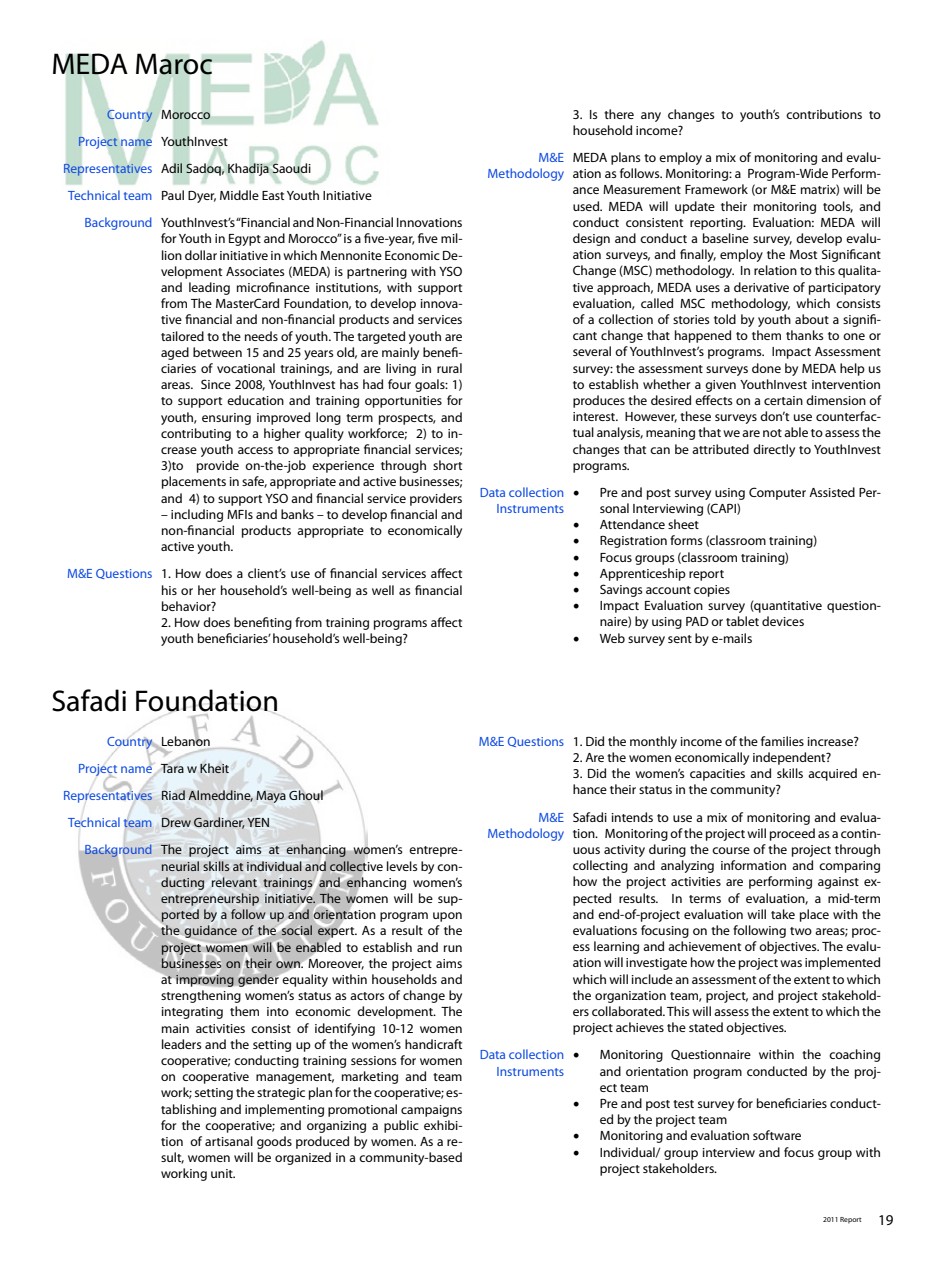
<style>
.page{position:relative;width:936px;height:1263px;background:#fff}
.page>*{position:absolute;margin:0;border:0;box-sizing:border-box;transform-origin:0 0}
.t1{font:30px "Myriad Pro";color:#000}
.t2{font:13.5px/16.2px "Myriad Pro";color:#000;text-align:justify}
.t3{font:13.5px/16.2px "Myriad Pro";color:#0c49e3;text-align:right}
.t4{font:7.5px "Myriad Pro";color:#000}
.s1{color:#000}
.s2{color:#0c49e3}
.s3{font-family:"Minion Pro";font-size:18px}
.s4{font-size:15px}
</style>
<div class="page">
<img style="left:78px;top:702px;width:290px;height:286px">
<img style="left:65px;top:39px;width:314px;height:147px">
<h1 class="t1" style="left:51px;top:45px;width:163px">MEDA Maroc</h1>
<p class="t3" style="left:107px;top:106px;width:105px">Country <span class="s1">Morocco</span></p>
<p class="t3" style="left:78px;top:133px;width:151px">Project name <span class="s1">YouthInvest</span></p>
<p class="t2" style="left:63px;top:160px;width:249px"><span class="s2">Representatives</span> Adil Sadoq, Khadija Saoudi</p>
<p class="t2" style="left:68px;top:187px;width:305px"><span class="s2">Technical team</span> Paul Dyer, Middle East Youth Initiative</p>
<p class="t2" style="left:85px;top:214px;width:379px"><span class="s2">Background</span> YouthInvest’s “Financial and Non-Financial Innovations</p>
<p class="t2" style="left:161px;top:230px;width:303px">for Youth in Egypt and Morocco” is a five-year, five mil&shy;lion dollar initiative in which Mennonite Economic De&shy;velopment Associates (MEDA) is partnering with YSO and leading microfinance institutions, with support from The MasterCard Foundation, to develop innova&shy;tive financial and non-financial products and services tailored to the needs of youth. The targeted youth are aged between 15 and 25 years old, are mainly benefi&shy;ciaries of vocational trainings, and are living in rural areas. Since 2008, YouthInvest has had four goals: 1) to support education and training opportunities for youth, ensuring improved long term prospects, and contributing to a higher quality workforce; 2) to in&shy;crease youth access to appropriate financial services; 3)to provide on-the-job experience through short placements in safe, appropriate and active businesses; and 4) to support YSO and financial service providers</p>
<p class="t2" style="left:161px;top:506px;width:303px">– including MFIs and banks – to develop financial and non-financial products appropriate to economically active youth.</p>
<p class="t2" style="left:161px;top:565px;width:303px;text-indent:-94px"><span class="s2">M&amp;E Questions</span> 1. How does a client’s use of financial services affect his or her household’s well-being as well as financial behavior?</p>
<p class="t2" style="left:161px;top:614px;width:303px">2. How does benefiting from training programs affect youth beneficiaries’ household’s well-being?</p>
<p class="t2" style="left:572px;top:106px;width:310px">3. Is there any changes to youth’s contributions to household income?</p>
<p class="t3" style="left:487px;top:149px;width:78px">M&amp;E<br>Methodology</p>
<p class="t2" style="left:572px;top:149px;width:310px">MEDA plans to employ a mix of monitoring and evalu&shy;ation as follows. Monitoring: a Program-Wide Perform&shy;ance Measurement Framework (or M&amp;E matrix) will be used. MEDA will update their monitoring tools, and conduct consistent reporting. Evaluation: MEDA will design and conduct a baseline survey, develop evalu&shy;ation surveys, and finally, employ the Most Significant Change (MSC) methodology. In relation to this qualita&shy;tive approach, MEDA uses a derivative of participatory evaluation, called MSC methodology, which consists of a collection of stories told by youth about a signifi&shy;cant change that happened to them thanks to one or several of YouthInvest’s programs. Impact Assessment survey: the assessment surveys done by MEDA help us to establish whether a given YouthInvest intervention produces the desired effects on a certain dimension of interest. However, these surveys don’t use counterfac&shy;tual analysis, meaning that we are not able to assess the changes that can be attributed directly to YouthInvest programs.</p>
<p class="t3" style="left:479px;top:484px;width:86px">Data collection<br>Instruments</p>
<p class="t2" style="left:599px;top:484px;width:283px;text-indent:-27px"><span class="s3">•</span> Pre and post survey using Computer Assisted Per&shy;sonal Interviewing (CAPI)</p>
<p class="t2" style="left:572px;top:516px;width:128px"><span class="s3">•</span> Attendance sheet</p>
<p class="t2" style="left:572px;top:533px;width:246px"><span class="s3">•</span> Registration forms (classroom training)</p>
<p class="t2" style="left:572px;top:549px;width:218px"><span class="s3">•</span> Focus groups (classroom training)</p>
<p class="t2" style="left:572px;top:565px;width:153px"><span class="s3">•</span> Apprenticeship report</p>
<p class="t2" style="left:572px;top:581px;width:159px"><span class="s3">•</span> Savings account copies</p>
<p class="t2" style="left:599px;top:597px;width:283px;text-indent:-27px"><span class="s3">•</span> Impact Evaluation survey (quantitative question&shy;naire) by using PAD or tablet devices</p>
<p class="t2" style="left:572px;top:630px;width:181px"><span class="s3">•</span> Web survey sent by e-mails</p>
<h1 class="t1" style="left:51px;top:682px;width:229px">Safadi Foundation</h1>
<p class="t3" style="left:107px;top:733px;width:105px">Country <span class="s1">Lebanon</span></p>
<p class="t3" style="left:78px;top:760px;width:152px">Project name <span class="s1">Tara w Kheit</span></p>
<p class="t2" style="left:63px;top:787px;width:262px"><span class="s2">Representatives</span> Riad Almeddine, Maya Ghoul</p>
<p class="t2" style="left:68px;top:814px;width:203px"><span class="s2">Technical team</span> Drew Gardiner, YEN</p>
<p class="t2" style="left:85px;top:841px;width:379px"><span class="s2">Background</span> The project aims at enhancing women’s entrepre-</p>
<p class="t2" style="left:161px;top:858px;width:303px">neurial skills at individual and collective levels by con&shy;ducting relevant trainings and enhancing women’s entrepreneurship initiative. The women will be sup&shy;ported by a follow up and orientation program upon the guidance of the social expert. As a result of the project women will be enabled to establish and run businesses on their own. Moreover, the project aims at improving gender equality within households and strengthening women’s status as actors of change by integrating them into economic development. The main activities consist of identifying 10-12 women leaders and the setting up of the women’s handicraft cooperative; conducting training sessions for women on cooperative management, marketing and team work; setting the strategic plan for the cooperative; es&shy;tablishing and implementing promotional campaigns for the cooperative; and organizing a public exhibi&shy;tion of artisanal goods produced by women. As a re&shy;sult, women will be organized in a community-based working unit.</p>
<p class="t2" style="left:479px;top:733px;width:381px"><span class="s2">M&amp;E Questions</span> 1. Did the monthly income of the families increase?</p>
<p class="t2" style="left:572px;top:749px;width:260px">2. Are the women economically independent?</p>
<p class="t2" style="left:572px;top:765px;width:310px">3. Did the women’s capacities and skills acquired en&shy;hance their status in the community?</p>
<p class="t3" style="left:487px;top:809px;width:78px">M&amp;E<br>Methodology</p>
<p class="t2" style="left:572px;top:809px;width:310px">Safadi intends to use a mix of monitoring and evalua&shy;tion. Monitoring of the project will proceed as a contin&shy;uous activity during the course of the project through collecting and analyzing information and comparing how the project activities are performing against ex&shy;pected results. In terms of evaluation, a mid-term and end-of-project evaluation will take place with the evaluations focusing on the following two areas; proc&shy;ess learning and achievement of objectives. The evalu&shy;ation will investigate how the project was implemented which will include an assessment of the extent to which the organization team, project, and project stakehold&shy;ers collaborated. This will assess the extent to which the project achieves the stated objectives.</p>
<p class="t3" style="left:479px;top:1046px;width:86px">Data collection<br>Instruments</p>
<p class="t2" style="left:599px;top:1046px;width:283px;text-indent:-27px"><span class="s3">•</span> Monitoring Questionnaire within the coaching and orientation program conducted by the proj&shy;ect team</p>
<p class="t2" style="left:599px;top:1095px;width:283px;text-indent:-27px"><span class="s3">•</span> Pre and post test survey for beneficiaries conduct&shy;ed by the project team</p>
<p class="t2" style="left:572px;top:1127px;width:230px"><span class="s3">•</span> Monitoring and evaluation software</p>
<p class="t2" style="left:599px;top:1144px;width:283px;text-indent:-27px"><span class="s3">•</span> Individual/ group interview and focus group with project stakeholders.</p>
<p class="t4" style="left:823px;top:1215px;width:72px">2011 Report <span class="s4">19</span></p>
</div>
